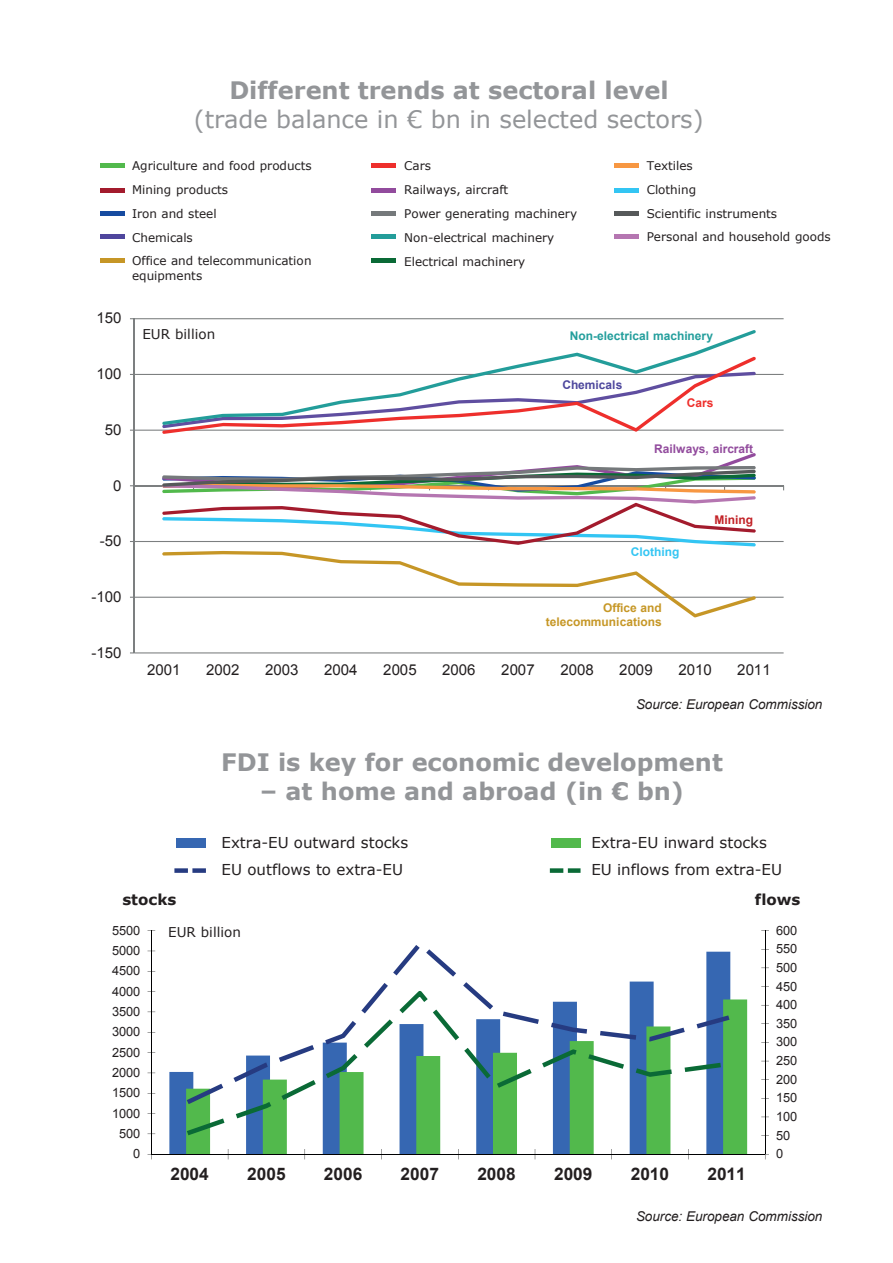
<style>
.page{position:relative;width:893px;height:1263px;background:#fff}
.page>*{position:absolute;margin:0;border:0;box-sizing:border-box;transform-origin:0 0}
.t1{font:700 24px "Verdana";color:#939598}
.t2{font:24px "Verdana";color:#939598}
.t3{font:700 17.25px "Arial";color:#231f20}
.t4{font:15px/27px "Verdana";color:#231f20}
.t5{font:15px "Arial";color:#231f20}
.t6{font:700 15px "Verdana";color:#231f20}
.t7{font:italic 13.5px "Arial";color:#231f20}
.t8{font:13.5px "Verdana";letter-spacing:.005em;color:#231f20}
.t9{font:12.75px "Arial";color:#231f20}
.t10{font:12px/23.9px "Verdana";color:#231f20}
.t11{font:700 12px/14.4px "Arial";color:#c69726;text-align:right}
.t12{font:700 12px "Arial";color:#239e9c}
.t13{font:700 12px "Arial";color:#924b9d}
.t14{font:700 12px "Arial";color:#4d479d}
.t15{font:700 12px "Arial";color:#33c5f3}
.t16{font:700 12px "Arial";color:#c22025}
.t17{font:700 12px "Arial";color:#ee2f2c}
</style>
<div class="page">
<svg style="left:169px;top:952px;width:561px;height:202px"></svg>
<svg style="left:186px;top:999px;width:561px;height:155px"></svg>
<hr style="left:765px;top:931px;width:1px;height:223px;background:#000001">
<hr style="left:151px;top:931px;width:1px;height:223px;background:#000001">
<hr style="left:151px;top:1154px;width:614px;height:1px;background:#000001">
<svg style="left:187px;top:945px;width:542px;height:159px"></svg>
<svg style="left:187px;top:991px;width:534px;height:144px"></svg>
<div style="left:100px;top:163px;width:24px;height:5px;background:#52b94c"></div>
<hr style="left:100px;top:188px;width:24px;height:4px;background:#a31b2d">
<hr style="left:100px;top:212px;width:24px;height:4px;background:#164ba0">
<hr style="left:100px;top:235px;width:24px;height:4px;background:#4f469d">
<div style="left:100px;top:258px;width:24px;height:5px;background:#c69626"></div>
<div style="left:551px;top:838px;width:29px;height:9px;background:#52b94c"></div>
<svg style="left:550px;top:868px;width:30px;height:5px"></svg>
<div style="left:176px;top:838px;width:30px;height:9px;background:#3667b2"></div>
<svg style="left:174px;top:868px;width:32px;height:5px"></svg>
<div style="left:371px;top:163px;width:24px;height:5px;background:#ee2f2c"></div>
<hr style="left:371px;top:188px;width:24px;height:4px;background:#924b9d">
<hr style="left:371px;top:212px;width:24px;height:4px;background:#75797b">
<hr style="left:371px;top:235px;width:24px;height:4px;background:#239d9a">
<div style="left:371px;top:258px;width:24px;height:5px;background:#0a6a36"></div>
<div style="left:615px;top:163px;width:24px;height:5px;background:#f79742"></div>
<hr style="left:615px;top:188px;width:24px;height:4px;background:#33c5f3">
<hr style="left:615px;top:212px;width:24px;height:4px;background:#56595a">
<hr style="left:615px;top:235px;width:24px;height:4px;background:#b576b1">
<hr style="left:134px;top:652px;width:650px;height:1px;background:#7c7f80">
<hr style="left:134px;top:597px;width:650px;height:1px;background:#7c7f80">
<hr style="left:134px;top:541px;width:650px;height:1px;background:#7c7f80">
<hr style="left:134px;top:430px;width:650px;height:1px;background:#7c7f80">
<hr style="left:134px;top:374px;width:650px;height:1px;background:#7c7f80">
<hr style="left:134px;top:318px;width:650px;height:1px;background:#7c7f80">
<hr style="left:134px;top:319px;width:1px;height:334px;background:#7c7f80">
<hr style="left:134px;top:485px;width:650px;height:1px;background:#7c7f80">
<svg style="left:162px;top:425px;width:594px;height:9px"></svg>
<svg style="left:162px;top:330px;width:594px;height:95px"></svg>
<svg style="left:162px;top:453px;width:594px;height:164px"></svg>
<h1 class="t1" style="left:229px;top:74px;width:441px">Different trends at sectoral level</h1>
<h1 class="t2" style="left:194px;top:103px;width:511px">(trade balance in € bn in selected sectors)</h1>
<p class="t10" style="left:132px;top:154px;width:181px">Agriculture and food products<br>Mining products<br>Iron and steel<br>Chemicals<br>Office and telecommunication</p>
<p class="t10" style="left:132px;top:263px;width:72px">equipments</p>
<p class="t10" style="left:404px;top:154px;width:174px">Cars<br>Railways, aircraft<br>Power generating machinery<br>Non-electrical machinery<br>Electrical machinery</p>
<p class="t10" style="left:647px;top:154px;width:186px">Textiles<br>Clothing<br>Scientific instruments<br>Personal and household goods</p>
<p class="t5" style="left:96px;top:310px;width:27px">150</p>
<p class="t5" style="left:96px;top:365px;width:27px">100</p>
<p class="t5" style="left:105px;top:421px;width:18px">50</p>
<p class="t5" style="left:113px;top:477px;width:10px">0</p>
<p class="t5" style="left:100px;top:533px;width:23px">-50</p>
<p class="t8" style="left:142px;top:324px;width:74px">EUR billion</p>
<p class="t12" style="left:570px;top:329px;width:145px">Non-electrical machinery</p>
<p class="t14" style="left:562px;top:378px;width:61px">Chemicals</p>
<p class="t17" style="left:687px;top:396px;width:28px">Cars</p>
<p class="t13" style="left:654px;top:442px;width:101px">Railways, aircraft</p>
<p class="t15" style="left:631px;top:545px;width:50px">Clothing</p>
<p class="t16" style="left:715px;top:513px;width:40px">Mining</p>
<p class="t5" style="left:92px;top:588px;width:32px">-100</p>
<p class="t5" style="left:92px;top:644px;width:32px">-150</p>
<p class="t11" style="left:546px;top:600px;width:118px">Office and telecommunications</p>
<p class="t5" style="left:147px;top:662px;width:35px">2001</p>
<p class="t5" style="left:206px;top:662px;width:35px">2002</p>
<p class="t5" style="left:265px;top:662px;width:35px">2003</p>
<p class="t5" style="left:324px;top:662px;width:35px">2004</p>
<p class="t5" style="left:383px;top:662px;width:35px">2005</p>
<p class="t5" style="left:442px;top:662px;width:35px">2006</p>
<p class="t5" style="left:501px;top:662px;width:35px">2007</p>
<p class="t5" style="left:560px;top:662px;width:35px">2008</p>
<p class="t5" style="left:619px;top:662px;width:35px">2009</p>
<p class="t5" style="left:678px;top:662px;width:35px">2010</p>
<p class="t5" style="left:737px;top:662px;width:35px">2011</p>
<p class="t7" style="left:636px;top:697px;width:188px">Source: European Commission</p>
<h1 class="t1" style="left:221px;top:746px;width:503px">FDI is key for economic development</h1>
<h1 class="t1" style="left:260px;top:774px;width:425px">– at home and abroad (in € bn)</h1>
<p class="t4" style="left:591px;top:829px;width:192px">Extra-EU inward stocks<br>EU inflows from extra-EU</p>
<p class="t4" style="left:222px;top:829px;width:188px">Extra-EU outward stocks<br>EU outflows to extra-EU</p>
<p class="t6" style="left:122px;top:889px;width:55px">stocks</p>
<p class="t6" style="left:755px;top:889px;width:47px">flows</p>
<p class="t8" style="left:168px;top:923px;width:74px">EUR billion</p>
<p class="t9" style="left:776px;top:923px;width:23px">600</p>
<p class="t9" style="left:112px;top:923px;width:30px">5500</p>
<p class="t9" style="left:112px;top:943px;width:30px">5000</p>
<p class="t9" style="left:112px;top:964px;width:30px">4500</p>
<p class="t9" style="left:112px;top:984px;width:30px">4000</p>
<p class="t9" style="left:112px;top:1004px;width:30px">3500</p>
<p class="t9" style="left:112px;top:1025px;width:30px">3000</p>
<p class="t9" style="left:112px;top:1045px;width:30px">2500</p>
<p class="t9" style="left:112px;top:1065px;width:30px">2000</p>
<p class="t9" style="left:112px;top:1086px;width:30px">1500</p>
<p class="t9" style="left:112px;top:1106px;width:30px">1000</p>
<p class="t9" style="left:119px;top:1126px;width:23px">500</p>
<p class="t9" style="left:133px;top:1146px;width:9px">0</p>
<p class="t9" style="left:776px;top:942px;width:23px">550</p>
<p class="t9" style="left:776px;top:960px;width:23px">500</p>
<p class="t9" style="left:776px;top:979px;width:23px">450</p>
<p class="t9" style="left:776px;top:997px;width:23px">400</p>
<p class="t9" style="left:776px;top:1016px;width:23px">350</p>
<p class="t9" style="left:776px;top:1035px;width:23px">300</p>
<p class="t9" style="left:776px;top:1053px;width:23px">250</p>
<p class="t9" style="left:776px;top:1072px;width:23px">200</p>
<p class="t9" style="left:776px;top:1091px;width:23px">150</p>
<p class="t9" style="left:776px;top:1109px;width:23px">100</p>
<p class="t9" style="left:776px;top:1128px;width:16px">50</p>
<h2 class="t3" style="left:170px;top:1164px;width:40px">2004</h2>
<h2 class="t3" style="left:247px;top:1164px;width:40px">2005</h2>
<h2 class="t3" style="left:324px;top:1164px;width:40px">2006</h2>
<h2 class="t3" style="left:401px;top:1164px;width:40px">2007</h2>
<h2 class="t3" style="left:477px;top:1164px;width:40px">2008</h2>
<h2 class="t3" style="left:554px;top:1164px;width:40px">2009</h2>
<h2 class="t3" style="left:631px;top:1164px;width:40px">2010</h2>
<h2 class="t3" style="left:707px;top:1164px;width:40px">2011</h2>
<p class="t9" style="left:776px;top:1146px;width:9px">0</p>
<p class="t7" style="left:636px;top:1209px;width:188px">Source: European Commission</p>
</div>
